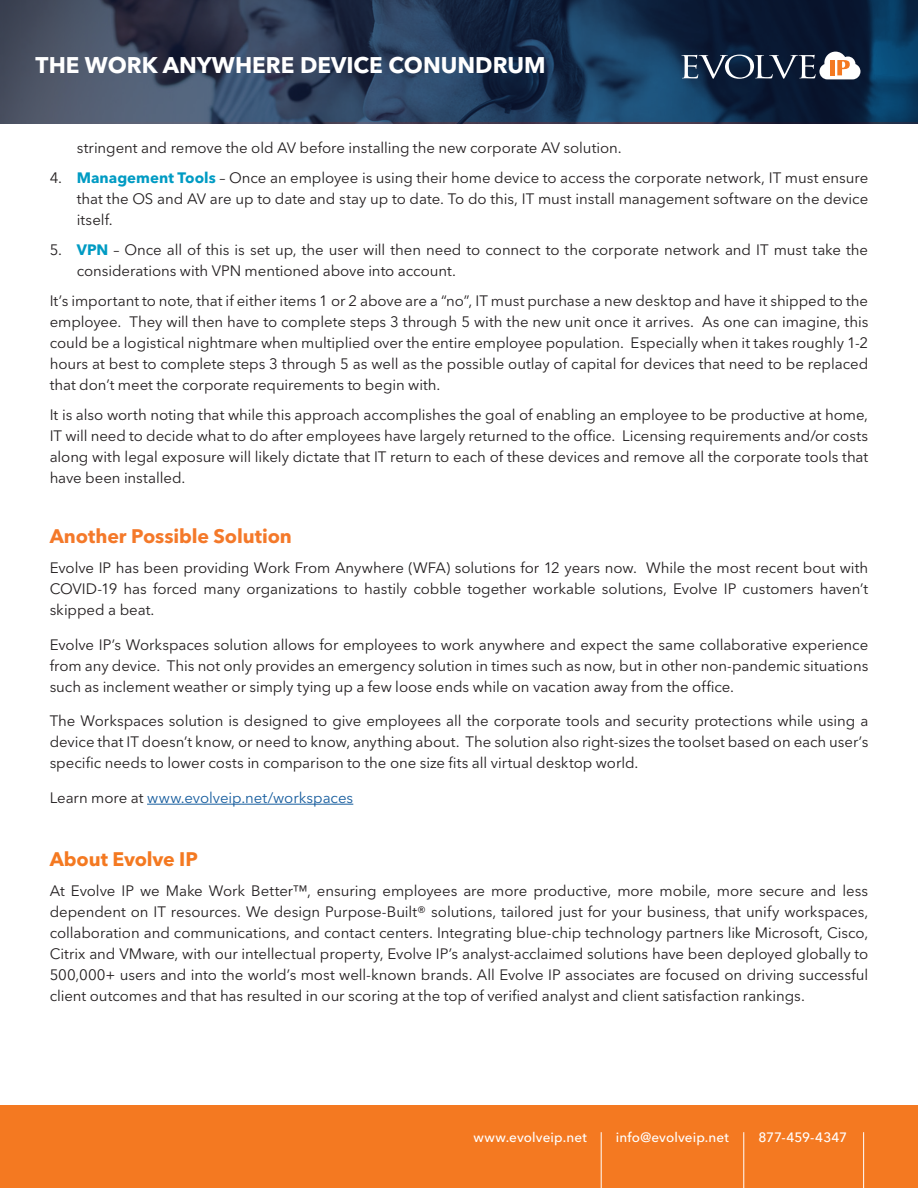
<style>
.page{position:relative;width:918px;height:1188px;background:#fff}
.page>*{position:absolute;margin:0;border:0;box-sizing:border-box;transform-origin:0 0}
.t1{font:700 22.5px "Avenir Next LT Pro";color:#fff}
.New_Body_Paragraph{font:700 19.5px "Avenir Next LT Pro";letter-spacing:-.01em;color:#f4792a}
.Orange_Header{font:700 19.5px "Avenir Next LT Pro";letter-spacing:-.01em;color:#f47921}
.Body{font:15px/21px "Avenir Next LT Pro";letter-spacing:-.005em;color:#231f20;text-align:justify}
.text{font:15px/21px "Avenir Next LT Pro";letter-spacing:-.005em;color:#231f20;text-align:justify}
.New_Body_Paragraph-2{font:15px/21px "Avenir Next LT Pro";letter-spacing:-.005em;color:#231f20;text-align:justify}
.New_Body_Paragraph-3{font:15px "Avenir Next LT Pro";letter-spacing:-.005em;color:#175d9e}
.t2{font:500 13.5px "Avenir Next LT Pro";letter-spacing:.01em;color:#fff}
.t3{font:500 13.5px "Avenir Next LT Pro";letter-spacing:-.01em;color:#fff}
.s1{font-weight:700;color:#009bc3}
.s2{color:#231f20}
</style>
<div class="page">
<div style="left:0;top:1105px;width:918px;height:83px;background:#f47921"></div>
<hr style="left:601px;top:1132px;width:1px;height:56px;background:#fff">
<hr style="left:743px;top:1132px;width:1px;height:56px;background:#fff">
<hr style="left:863px;top:1132px;width:1px;height:56px;background:#fff">
<hr style="left:147px;top:804px;width:206px;height:1px;background:#175d9e">
<svg style="left:0;top:0;width:918px;height:123px;background:#263a55"></svg>
<svg style="left:681px;top:52px;width:179px;height:27px"></svg>
<p class="t1" style="left:36px;top:51px;width:512px">THE WORK ANYWHERE DEVICE CONUNDRUM</p>
<p class="Body" style="left:77px;top:137px;width:547px">stringent and remove the old AV before installing the new corporate AV solution.</p>
<p class="Body" style="left:77px;top:167px;width:793px;text-indent:-27px">4. <span class="s1">Management Tools</span> – Once an employee is using their home device to access the corporate network, IT must ensure that the OS and AV are up to date and stay up to date. To do this, IT must install management software on the device itself.</p>
<p class="Body" style="left:77px;top:239px;width:793px;text-indent:-27px">5. <span class="s1">VPN</span> – Once all of this is set up, the user will then need to connect to the corporate network and IT must take the considerations with VPN mentioned above into account.</p>
<p class="text" style="left:50px;top:290px;width:820px">It’s important to note, that if either items 1 or 2 above are a “no”, IT must purchase a new desktop and have it shipped to the employee. They will then have to complete steps 3 through 5 with the new unit once it arrives. As one can imagine, this could be a logistical nightmare when multiplied over the entire employee population. Especially when it takes roughly 1-2 hours at best to complete steps 3 through 5 as well as the possible outlay of capital for devices that need to be replaced that don’t meet the corporate requirements to begin with.</p>
<p class="text" style="left:50px;top:404px;width:820px">It is also worth noting that while this approach accomplishes the goal of enabling an employee to be productive at home, IT will need to decide what to do after employees have largely returned to the office. Licensing requirements and/or costs along with legal exposure will likely dictate that IT return to each of these devices and remove all the corporate tools that have been installed.</p>
<p class="New_Body_Paragraph" style="left:50px;top:524px;width:244px">Another Possible Solution</p>
<p class="New_Body_Paragraph-2" style="left:50px;top:557px;width:820px">Evolve IP has been providing Work From Anywhere (WFA) solutions for 12 years now. While the most recent bout with COVID-19 has forced many organizations to hastily cobble together workable solutions, Evolve IP customers haven’t skipped a beat.</p>
<p class="New_Body_Paragraph-2" style="left:50px;top:634px;width:820px">Evolve IP’s Workspaces solution allows for employees to work anywhere and expect the same collaborative experience from any device. This not only provides an emergency solution in times such as now, but in other non-pandemic situations such as inclement weather or simply tying up a few loose ends while on vacation away from the office.</p>
<p class="New_Body_Paragraph-2" style="left:50px;top:710px;width:820px">The Workspaces solution is designed to give employees all the corporate tools and security protections while using a device that IT doesn’t know, or need to know, anything about. The solution also right-sizes the toolset based on each user’s specific needs to lower costs in comparison to the one size fits all virtual desktop world.</p>
<p class="New_Body_Paragraph-3" style="left:50px;top:789px;width:305px"><span class="s2">Learn more at</span> www.evolveip.net/workspaces</p>
<p class="Orange_Header" style="left:50px;top:847px;width:150px">About Evolve IP</p>
<p class="Body" style="left:50px;top:880px;width:820px">At Evolve IP we Make Work Better™, ensuring employees are more productive, more mobile, more secure and less dependent on IT resources. We design Purpose-Built® solutions, tailored just for your business, that unify workspaces, collaboration and communications, and contact centers. Integrating blue-chip technology partners like Microsoft, Cisco, Citrix and VMware, with our intellectual property, Evolve IP’s analyst-acclaimed solutions have been deployed globally to 500,000+ users and into the world’s most well-known brands. All Evolve IP associates are focused on driving successful client outcomes and that has resulted in our scoring at the top of verified analyst and client satisfaction rankings.</p>
<p class="t2" style="left:473px;top:1130px;width:115px">www.evolveip.net</p>
<p class="t2" style="left:616px;top:1130px;width:115px">info@evolveip.net</p>
<p class="t3" style="left:758px;top:1130px;width:90px">877-459-4347</p>
</div>
